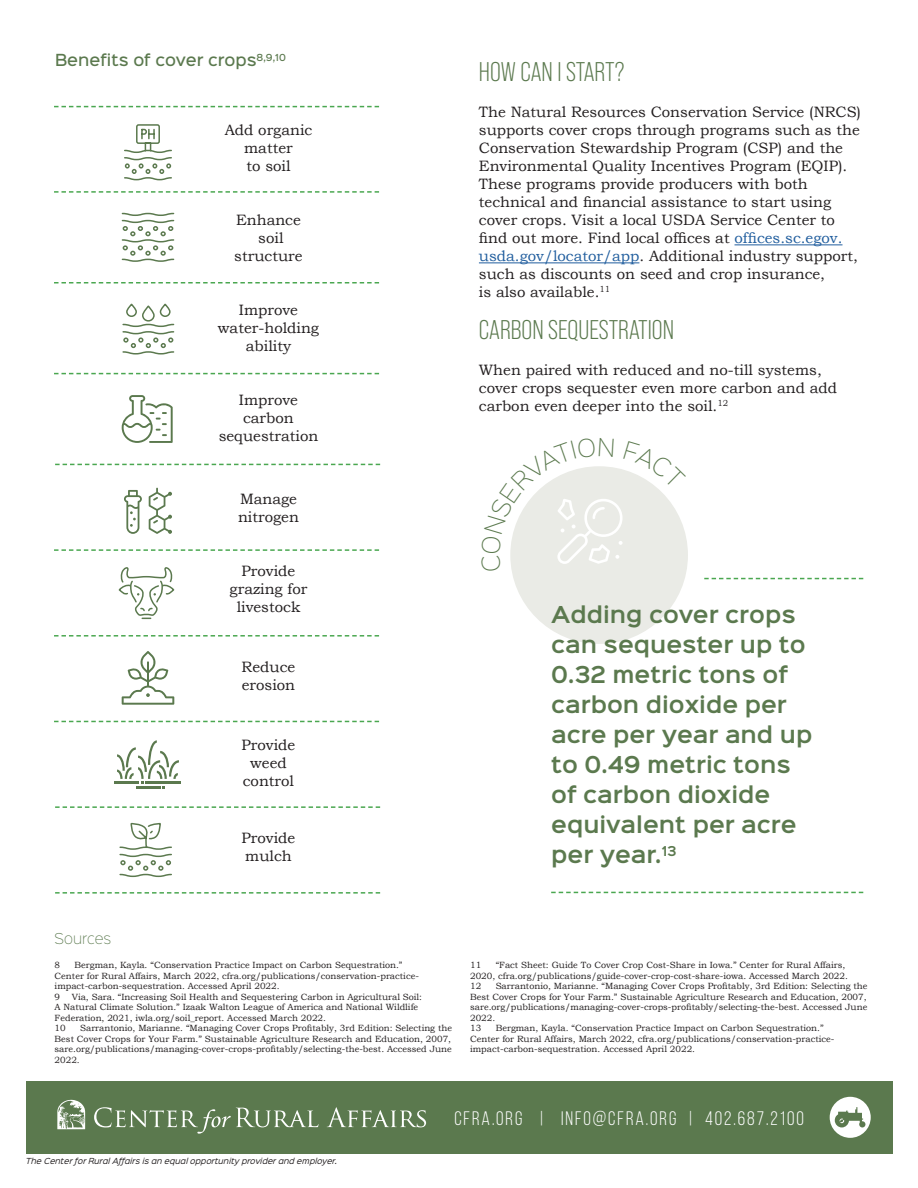
<style>
.page{position:relative;width:918px;height:1188px;background:#fff}
.page>*{position:absolute;margin:0;border:0;box-sizing:border-box;transform-origin:0 0}
.t1{font:27px "Bebas Neue Pro";color:#5b794e}
.t2{font:600 21px/30px "Sinkin Sans 600";color:#5b794e}
.t3{font:19.5px "Bebas Neue";letter-spacing:.1em;color:#fff}
.t4{font:15px/18px "Bookman Old Style";color:#231f20}
.t5{font:500 15px "Sinkin Sans 500";color:#5b794e}
.t6{font:13.5px "Sinkin Sans 200 X Light";color:#5b794e}
.t7{font:9px/10.5px "Bookman Old Style";color:#231f20}
.t8{font:italic 7.5px "Sinkin Sans 400";color:#231f20}
.s1{color:#215e9e}
</style>
<div class="page">
<div style="left:26px;top:1081px;width:866px;height:73px;background:#5b794e"></div>
<svg style="left:94px;top:1107px;width:224px;height:27px"></svg>
<svg style="left:327px;top:1107px;width:99px;height:20px"></svg>
<svg style="left:57px;top:1100px;width:28px;height:29px"></svg>
<div style="left:830px;top:1097px;width:41px;height:41px;background:#fff;border-radius:50%"></div>
<svg style="left:835px;top:1107px;width:30px;height:20px"></svg>
<hr style="left:735px;top:244px;width:108px;height:1px;background:#215e9e">
<hr style="left:479px;top:262px;width:160px;height:1px;background:#215e9e">
<div style="left:510px;top:466px;width:178px;height:178px;background:#eaebe6;border-radius:50%"></div>
<svg style="left:704px;top:578px;width:159px;height:1px"></svg>
<svg style="left:551px;top:892px;width:312px;height:1px"></svg>
<svg style="left:54px;top:106px;width:325px;height:1px"></svg>
<svg style="left:124px;top:124px;width:48px;height:57px"></svg>
<svg style="left:122px;top:651px;width:52px;height:54px"></svg>
<svg style="left:121px;top:212px;width:54px;height:50px"></svg>
<hr style="left:115px;top:781px;width:24px;height:3px;background:#5b794e">
<hr style="left:146px;top:781px;width:35px;height:3px;background:#5b794e">
<svg style="left:117px;top:740px;width:62px;height:48px"></svg>
<svg style="left:54px;top:191px;width:325px;height:2px"></svg>
<svg style="left:54px;top:282px;width:325px;height:2px"></svg>
<svg style="left:54px;top:373px;width:325px;height:1px"></svg>
<svg style="left:55px;top:464px;width:325px;height:1px"></svg>
<svg style="left:54px;top:549px;width:325px;height:2px"></svg>
<svg style="left:54px;top:635px;width:325px;height:2px"></svg>
<svg style="left:54px;top:721px;width:325px;height:1px"></svg>
<svg style="left:55px;top:806px;width:325px;height:2px"></svg>
<svg style="left:55px;top:892px;width:325px;height:2px"></svg>
<svg style="left:149px;top:488px;width:23px;height:46px"></svg>
<svg style="left:124px;top:490px;width:18px;height:44px"></svg>
<svg style="left:119px;top:824px;width:53px;height:54px"></svg>
<svg style="left:122px;top:304px;width:53px;height:51px"></svg>
<svg style="left:122px;top:395px;width:51px;height:48px"></svg>
<svg style="left:118px;top:567px;width:57px;height:53px"></svg>
<svg style="left:510px;top:466px;width:176px;height:105px"></svg>
<p class="t5" style="left:55px;top:47px;width:232px">Benefits of cover crops<sup>8,9,10</sup></p>
<p class="t4" style="left:225px;top:121px;width:89px;text-align:center">Add organic matter</p>
<p class="t4" style="left:246px;top:157px;width:46px">to soil</p>
<p class="t4" style="left:236px;top:211px;width:66px">Enhance</p>
<p class="t4" style="left:258px;top:229px;width:27px">soil</p>
<p class="t4" style="left:234px;top:247px;width:70px">structure</p>
<p class="t4" style="left:239px;top:301px;width:61px">Improve</p>
<p class="t4" style="left:218px;top:319px;width:103px;text-align:center">water-holding ability</p>
<p class="t4" style="left:239px;top:391px;width:61px">Improve</p>
<p class="t4" style="left:243px;top:409px;width:52px">carbon</p>
<p class="t4" style="left:219px;top:427px;width:101px">sequestration</p>
<p class="t4" style="left:240px;top:490px;width:58px">Manage</p>
<p class="t4" style="left:238px;top:508px;width:62px">nitrogen</p>
<p class="t4" style="left:242px;top:562px;width:55px">Provide</p>
<p class="t4" style="left:230px;top:580px;width:79px">grazing for</p>
<p class="t4" style="left:237px;top:598px;width:65px">livestock</p>
<p class="t4" style="left:242px;top:658px;width:55px">Reduce</p>
<p class="t4" style="left:242px;top:676px;width:55px">erosion</p>
<p class="t4" style="left:242px;top:736px;width:55px">Provide</p>
<p class="t4" style="left:250px;top:754px;width:38px">weed</p>
<p class="t4" style="left:243px;top:772px;width:53px">control</p>
<p class="t4" style="left:242px;top:829px;width:55px">Provide</p>
<p class="t4" style="left:245px;top:847px;width:48px">mulch</p>
<p class="t1" style="left:479px;top:57px;width:147px">HOW CAN I START?</p>
<p class="t4" style="left:479px;top:103px;width:384px">The Natural Resources Conservation Service (NRCS) supports cover crops through programs such as the Conservation Stewardship Program (CSP) and the Environmental Quality Incentives Program (EQIP).<br>These programs provide producers with both technical and financial assistance to start using cover crops. Visit a local USDA Service Center to find out more. Find local offices at <span class="s1">offices.sc.egov. usda.gov/locator/app</span>. Additional industry support, such as discounts on seed and crop insurance,<br>is also available.<sup>11</sup></p>
<p class="t1" style="left:479px;top:315px;width:197px">CARBON SEQUESTRATION</p>
<p class="t4" style="left:479px;top:361px;width:360px">When paired with reduced and no-till systems, cover crops sequester even more carbon and add carbon even deeper into the soil.<sup>12</sup></p>
<p class="t2" style="left:551px;top:598px;width:263px">Adding cover crops can sequester up to<br>0.32 metric tons of carbon dioxide per acre per year and up to 0.49 metric tons of carbon dioxide equivalent per acre per year.<sup>13</sup></p>
<p class="t6" style="left:55px;top:927px;width:58px">SOURCES</p>
<p class="t7" style="left:55px;top:960px;width:7px">8</p>
<p class="t7" style="left:55px;top:960px;width:366px;text-indent:20px">Bergman, Kayla. “Conservation Practice Impact on Carbon Sequestration.”<br>Center for Rural Affairs, March 2022, cfra.org/publications/conservation-practice&shy;impact-carbon-sequestration. Accessed April 2022.</p>
<p class="t7" style="left:55px;top:992px;width:7px">9</p>
<p class="t7" style="left:55px;top:992px;width:369px;text-indent:17px">Via, Sara. “Increasing Soil Health and Sequestering Carbon in Agricultural Soil:<br>A Natural Climate Solution.” Izaak Walton League of America and National Wildlife<br>Federation, 2021, iwla.org/soil_report. Accessed March 2022.</p>
<p class="t7" style="left:55px;top:1023px;width:13px">10</p>
<p class="t7" style="left:55px;top:1023px;width:399px;text-align:justify;text-indent:26px">Sarrantonio, Marianne. “Managing Cover Crops Profitably, 3rd Edition: Selecting the Best Cover Crops for Your Farm.” Sustainable Agriculture Research and Education, 2007, sare.org/publications/managing-cover-crops-profitably/selecting-the-best. Accessed June 2022.</p>
<p class="t7" style="left:470px;top:960px;width:379px;text-align:right">“Fact Sheet: Guide To Cover Crop Cost-Share in Iowa.” Center for Rural Affairs,<br>2020, cfra.org/publications/guide-cover-crop-cost-share-iowa. Accessed March 2022.</p>
<p class="t7" style="left:470px;top:981px;width:13px">12</p>
<p class="t7" style="left:470px;top:960px;width:13px">11</p>
<p class="t7" style="left:470px;top:981px;width:399px;text-align:justify;text-indent:26px">Sarrantonio, Marianne. “Managing Cover Crops Profitably, 3rd Edition: Selecting the Best Cover Crops for Your Farm.” Sustainable Agriculture Research and Education, 2007, sare.org/publications/managing-cover-crops-profitably/selecting-the-best. Accessed June 2022.</p>
<p class="t7" style="left:470px;top:1023px;width:13px">13</p>
<p class="t7" style="left:470px;top:1023px;width:366px;text-indent:26px">Bergman, Kayla. “Conservation Practice Impact on Carbon Sequestration.”<br>Center for Rural Affairs, March 2022, cfra.org/publications/conservation-practice&shy;impact-carbon-sequestration. Accessed April 2022.</p>
<p class="t8" style="left:26px;top:1154px;width:313px">The Center for Rural Affairs is an equal opportunity provider and employer.</p>
<h3 class="t3" style="left:454px;top:1107px;width:351px">CFRA.ORG | INFO@CFRA.ORG | 402.687.2100</h3>
</div>
